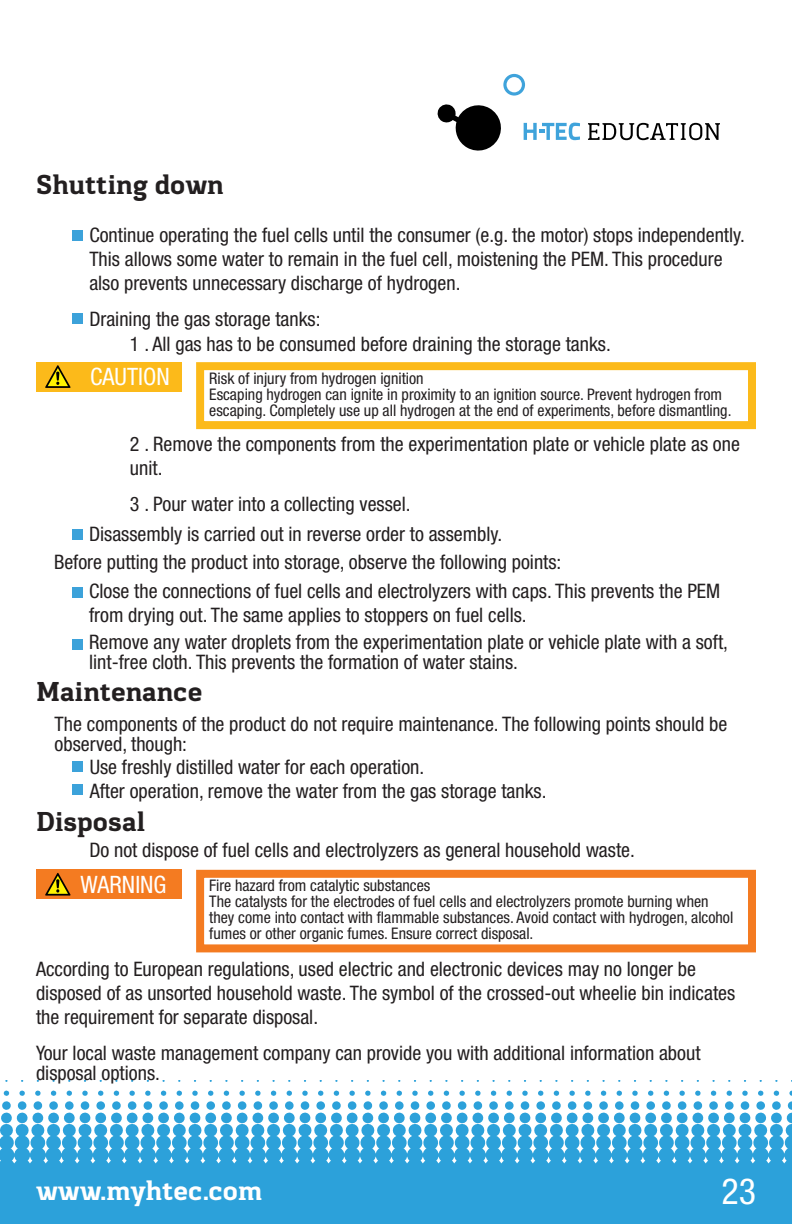
<style>
.page{position:relative;width:792px;height:1224px;background:#fff}
.page>*{position:absolute;margin:0;border:0;box-sizing:border-box;transform-origin:0 0}
.t1{font:condensed 36px "Helvetica Neue";color:#fff}
.t2{font:700 28px "Kondolar";color:#231f20}
.t3{font:700 28px "Kondolar";color:#fff}
.t4{font:condensed 24px "Helvetica Neue";color:#fff}
.t5{font:condensed 20px/24px "Helvetica Neue";color:#231f20}
.t6{font:condensed 16px/16px "Helvetica Neue";color:#231f20}
</style>
<div class="page">
<div style="left:0;top:1165px;width:792px;height:59px;background:#2ca1da"></div>
<svg style="left:0;top:1091px;width:792px;height:74px"></svg>
<svg style="left:5px;top:1080px;width:787px;height:2px"></svg>
<svg style="left:437px;top:104px;width:64px;height:47px"></svg>
<svg style="left:588px;top:123px;width:132px;height:17px"></svg>
<svg style="left:503px;top:74px;width:22px;height:22px"></svg>
<svg style="left:524px;top:123px;width:56px;height:17px"></svg>
<div style="left:72px;top:231px;width:11px;height:10px;background:#3ca2da"></div>
<div style="left:72px;top:529px;width:11px;height:10px;background:#3ca2da"></div>
<div style="left:72px;top:314px;width:11px;height:10px;background:#3ca2da"></div>
<div style="left:72px;top:588px;width:11px;height:10px;background:#3ca2da"></div>
<div style="left:72px;top:639px;width:11px;height:10px;background:#3ca2da"></div>
<div style="left:196px;top:362px;width:560px;height:67px;border:8px solid #fcba1a"></div>
<div style="left:36px;top:362px;width:145px;height:29px;background:#fcba1a"></div>
<svg style="left:45px;top:365px;width:25px;height:23px"></svg>
<div style="left:73px;top:762px;width:10px;height:10px;background:#3ca2da"></div>
<div style="left:73px;top:785px;width:10px;height:10px;background:#3ca2da"></div>
<div style="left:196px;top:870px;width:560px;height:82px;border:8px solid #f47b21"></div>
<div style="left:36px;top:870px;width:145px;height:29px;background:#f47b21"></div>
<svg style="left:45px;top:873px;width:25px;height:23px"></svg>
<p class="t2" style="left:36px;top:166px;width:189px">Shutting down</p>
<p class="t5" style="left:89px;top:223px;width:657px">Continue operating the fuel cells until the consumer (e.g. the motor) stops independently.<br>This allows some water to remain in the fuel cell, moistening the PEM. This procedure also prevents unnecessary discharge of hydrogen.</p>
<p class="t5" style="left:89px;top:307px;width:233px">Draining the gas storage tanks:</p>
<p class="t5" style="left:130px;top:332px;width:482px">1 . All gas has to be consumed before draining the storage tanks.</p>
<p class="t4" style="left:90px;top:363px;width:81px">CAUTION</p>
<p class="t6" style="left:209px;top:370px;width:524px">Risk of injury from hydrogen ignition<br>Escaping hydrogen can ignite in proximity to an ignition source. Prevent hydrogen from escaping. Completely use up all hydrogen at the end of experiments, before dismantling.</p>
<p class="t5" style="left:130px;top:431px;width:611px">2 . Remove the components from the experimentation plate or vehicle plate as one unit.</p>
<p class="t5" style="left:130px;top:491px;width:282px">3 . Pour water into a collecting vessel.</p>
<p class="t5" style="left:89px;top:521px;width:415px">Disassembly is carried out in reverse order to assembly.</p>
<p class="t5" style="left:89px;top:579px;width:633px">Close the connections of fuel cells and electrolyzers with caps. This prevents the PEM from drying out. The same applies to stoppers on fuel cells.</p>
<p class="t5" style="left:89px;top:632px;width:640px;line-height:20px">Remove any water droplets from the experimentation plate or vehicle plate with a soft, lint-free cloth. This prevents the formation of water stains.</p>
<p class="t5" style="left:54px;top:550px;width:509px">Before putting the product into storage, observe the following points:</p>
<p class="t2" style="left:36px;top:673px;width:168px">Maintenance</p>
<p class="t5" style="left:55px;top:714px;width:674px;line-height:20px">The components of the product do not require maintenance. The following points should be observed, though:</p>
<p class="t5" style="left:90px;top:755px;width:336px">Use freshly distilled water for each operation.</p>
<p class="t5" style="left:90px;top:778px;width:458px">After operation, remove the water from the gas storage tanks.</p>
<p class="t2" style="left:36px;top:804px;width:111px">Disposal</p>
<p class="t5" style="left:89px;top:838px;width:547px">Do not dispose of fuel cells and electrolyzers as general household waste.</p>
<p class="t4" style="left:81px;top:870px;width:87px">WARNING</p>
<p class="t6" style="left:209px;top:878px;width:526px">Fire hazard from catalytic substances<br>The catalysts for the electrodes of fuel cells and electrolyzers promote burning when they come into contact with flammable substances. Avoid contact with hydrogen, alcohol fumes or other organic fumes. Ensure correct disposal.</p>
<p class="t5" style="left:36px;top:957px;width:701px">According to European regulations, used electric and electronic devices may no longer be disposed of as unsorted household waste. The symbol of the crossed-out wheelie bin indicates the requirement for separate disposal.</p>
<p class="t5" style="left:36px;top:1043px;width:666px;line-height:20px">Your local waste management company can provide you with additional information about disposal options.</p>
<h2 class="t3" style="left:36px;top:1173px;width:227px">www.myhtec.com</h2>
<h1 class="t1" style="left:721px;top:1170px;width:36px">23</h1>
</div>
